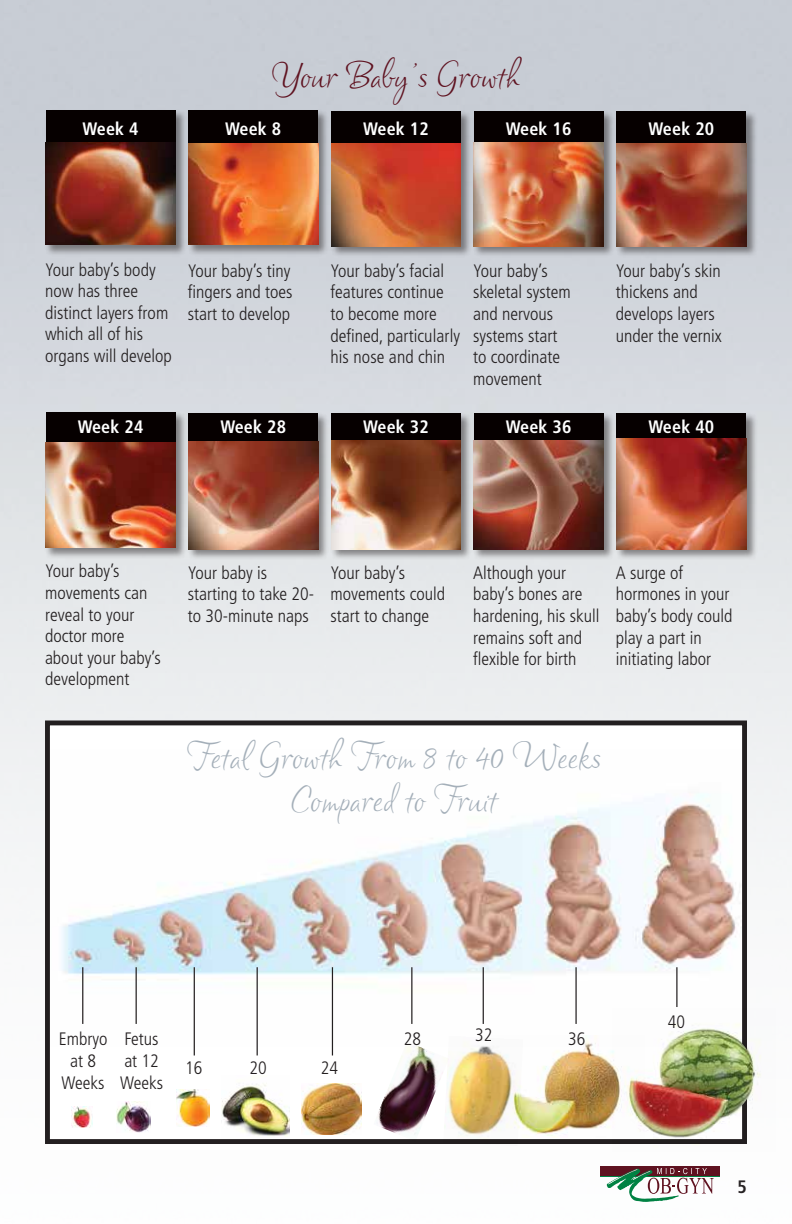
<style>
.page{position:relative;width:792px;height:1224px;background:#fff}
.page>*{position:absolute;margin:0;border:0;box-sizing:border-box;transform-origin:0 0}
.t1{font:36px/43.2px "Clarissa";color:#a4afb9;text-align:center}
.t2{font:36px "Clarissa";color:#5f1220}
.t3{font:300 condensed 18px/21.6px "Frutiger LT Std";color:#231f20}
.t4{font:700 condensed 18px "Frutiger LT Std";letter-spacing:.01em;color:#fff}
.t5{font:700 condensed 18px "Frutiger LT Std";color:#231f20}
</style>
<div class="page">
<img style="left:0;top:0;width:792px;height:1186px">
<hr style="left:601px;top:1176px;width:119px;height:1px;background:#008243">
<div style="left:601px;top:1167px;width:119px;height:9px;background:#5f1220"></div>
<svg style="left:607px;top:1168px;width:107px;height:34px"></svg>
<div style="left:44px;top:109px;width:143px;height:147px;background:#231f20;opacity:.5"></div>
<div style="left:46px;top:110px;width:129px;height:135px;background:#060000"></div>
<img style="left:46px;top:142px;width:129px;height:103px">
<div style="left:44px;top:411px;width:143px;height:148px;background:#231f20;opacity:.5"></div>
<div style="left:46px;top:412px;width:129px;height:136px;background:#060000"></div>
<img style="left:46px;top:442px;width:129px;height:106px">
<div style="left:187px;top:109px;width:143px;height:147px;background:#231f20;opacity:.5"></div>
<div style="left:188px;top:110px;width:130px;height:135px;background:#060000"></div>
<img style="left:188px;top:143px;width:130px;height:102px">
<div style="left:187px;top:412px;width:143px;height:148px;background:#231f20;opacity:.5"></div>
<div style="left:188px;top:413px;width:130px;height:136px;background:#060000"></div>
<img style="left:188px;top:441px;width:130px;height:35px">
<div style="left:330px;top:110px;width:142px;height:148px;background:#231f20;opacity:.5"></div>
<div style="left:331px;top:111px;width:130px;height:135px;background:#060000"></div>
<img style="left:331px;top:143px;width:130px;height:103px">
<div style="left:330px;top:412px;width:142px;height:148px;background:#231f20;opacity:.5"></div>
<div style="left:331px;top:413px;width:130px;height:136px;background:#060000"></div>
<img style="left:331px;top:441px;width:130px;height:35px">
<div style="left:473px;top:110px;width:142px;height:148px;background:#231f20;opacity:.5"></div>
<div style="left:474px;top:111px;width:130px;height:135px;background:#060000"></div>
<img style="left:474px;top:143px;width:130px;height:103px">
<div style="left:473px;top:412px;width:142px;height:148px;background:#231f20;opacity:.5"></div>
<div style="left:474px;top:413px;width:130px;height:136px;background:#060000"></div>
<img style="left:474px;top:440px;width:130px;height:36px">
<div style="left:615px;top:110px;width:143px;height:148px;background:#231f20;opacity:.5"></div>
<div style="left:617px;top:111px;width:129px;height:135px;background:#060000"></div>
<img style="left:617px;top:143px;width:129px;height:103px">
<div style="left:615px;top:412px;width:143px;height:148px;background:#231f20;opacity:.5"></div>
<div style="left:617px;top:413px;width:129px;height:136px;background:#060000"></div>
<img style="left:617px;top:439px;width:129px;height:110px">
<div style="left:47px;top:723px;width:698px;height:419px;background:#fff"></div>
<img style="left:61px;top:793px;width:675px;height:254px">
<div style="left:45px;top:720px;width:702px;height:424px;border:5px solid #231f20"></div>
<hr style="left:82px;top:967px;width:1px;height:57px;background:#231f20">
<hr style="left:136px;top:967px;width:1px;height:57px;background:#231f20">
<hr style="left:194px;top:967px;width:1px;height:88px;background:#231f20">
<hr style="left:257px;top:967px;width:1px;height:88px;background:#231f20">
<hr style="left:332px;top:967px;width:1px;height:88px;background:#231f20">
<hr style="left:411px;top:967px;width:1px;height:57px;background:#231f20">
<hr style="left:483px;top:967px;width:1px;height:57px;background:#231f20">
<hr style="left:575px;top:967px;width:2px;height:57px;background:#231f20">
<hr style="left:676px;top:967px;width:2px;height:40px;background:#231f20">
<img style="left:72px;top:1106px;width:21px;height:22px">
<img style="left:117px;top:1101px;width:33px;height:32px">
<img style="left:177px;top:1089px;width:32px;height:37px">
<img style="left:221px;top:1084px;width:69px;height:55px">
<img style="left:301px;top:1083px;width:60px;height:52px">
<img style="left:374px;top:1042px;width:69px;height:99px">
<img style="left:443px;top:1036px;width:80px;height:110px">
<img style="left:492px;top:1036px;width:120px;height:101px">
<img style="left:612px;top:1009px;width:164px;height:143px">
<svg style="left:94px;top:821px;width:218px;height:12px"></svg>
<img style="left:94px;top:476px;width:604px;height:345px">
<p class="t4" style="left:82px;top:118px;width:58px">Week 4</p>
<h1 class="t2" style="left:272px;top:54px;width:249px">Your Baby’s Growth</h1>
<p class="t4" style="left:225px;top:118px;width:58px">Week 8</p>
<p class="t4" style="left:363px;top:118px;width:67px">Week 12</p>
<p class="t4" style="left:506px;top:118px;width:67px">Week 16</p>
<p class="t4" style="left:649px;top:118px;width:67px">Week 20</p>
<p class="t3" style="left:45px;top:259px;width:128px">Your baby’s body now has three distinct layers from which all of his organs will develop</p>
<p class="t3" style="left:188px;top:260px;width:106px;text-align:justify">Your baby’s tiny fingers and toes start to develop</p>
<p class="t4" style="left:78px;top:416px;width:67px">Week 24</p>
<p class="t4" style="left:220px;top:416px;width:67px">Week 28</p>
<p class="t3" style="left:330px;top:260px;width:131px">Your baby’s facial features continue to become more defined, particularly his nose and chin</p>
<p class="t4" style="left:363px;top:416px;width:67px">Week 32</p>
<p class="t3" style="left:473px;top:260px;width:99px">Your baby’s skeletal system and nervous systems start to coordinate movement</p>
<p class="t4" style="left:506px;top:416px;width:67px">Week 36</p>
<p class="t3" style="left:616px;top:260px;width:108px">Your baby’s skin thickens and develops layers under the vernix</p>
<p class="t4" style="left:649px;top:416px;width:67px">Week 40</p>
<p class="t3" style="left:45px;top:561px;width:117px">Your baby’s movements can reveal to your doctor more about your baby’s development</p>
<p class="t3" style="left:188px;top:562px;width:128px">Your baby is starting to take 20- to 30-minute naps</p>
<p class="t3" style="left:330px;top:562px;width:116px">Your baby’s movements could start to change</p>
<p class="t3" style="left:473px;top:562px;width:128px">Although your baby’s bones are hardening, his skull remains soft and flexible for birth</p>
<p class="t3" style="left:616px;top:562px;width:118px">A surge of hormones in your baby’s body could play a part in initiating labor</p>
<h1 class="t1" style="left:188px;top:734px;width:415px">Fetal Growth From 8 to 40 Weeks<br>Compared to Fruit</h1>
<p class="t3" style="left:59px;top:1029px;width:50px;text-align:center">Embryo at 8<br>Weeks</p>
<p class="t3" style="left:120px;top:1029px;width:45px">Fetus at 12<br>Weeks</p>
<p class="t3" style="left:185px;top:1057px;width:19px">16</p>
<p class="t3" style="left:249px;top:1057px;width:19px">20</p>
<p class="t3" style="left:321px;top:1057px;width:19px">24</p>
<p class="t3" style="left:404px;top:1029px;width:19px">28</p>
<p class="t3" style="left:475px;top:1025px;width:19px">32</p>
<p class="t3" style="left:568px;top:1029px;width:19px">36</p>
<p class="t3" style="left:668px;top:1011px;width:19px">40</p>
<p class="t5" style="left:738px;top:1176px;width:11px">5</p>
</div>
